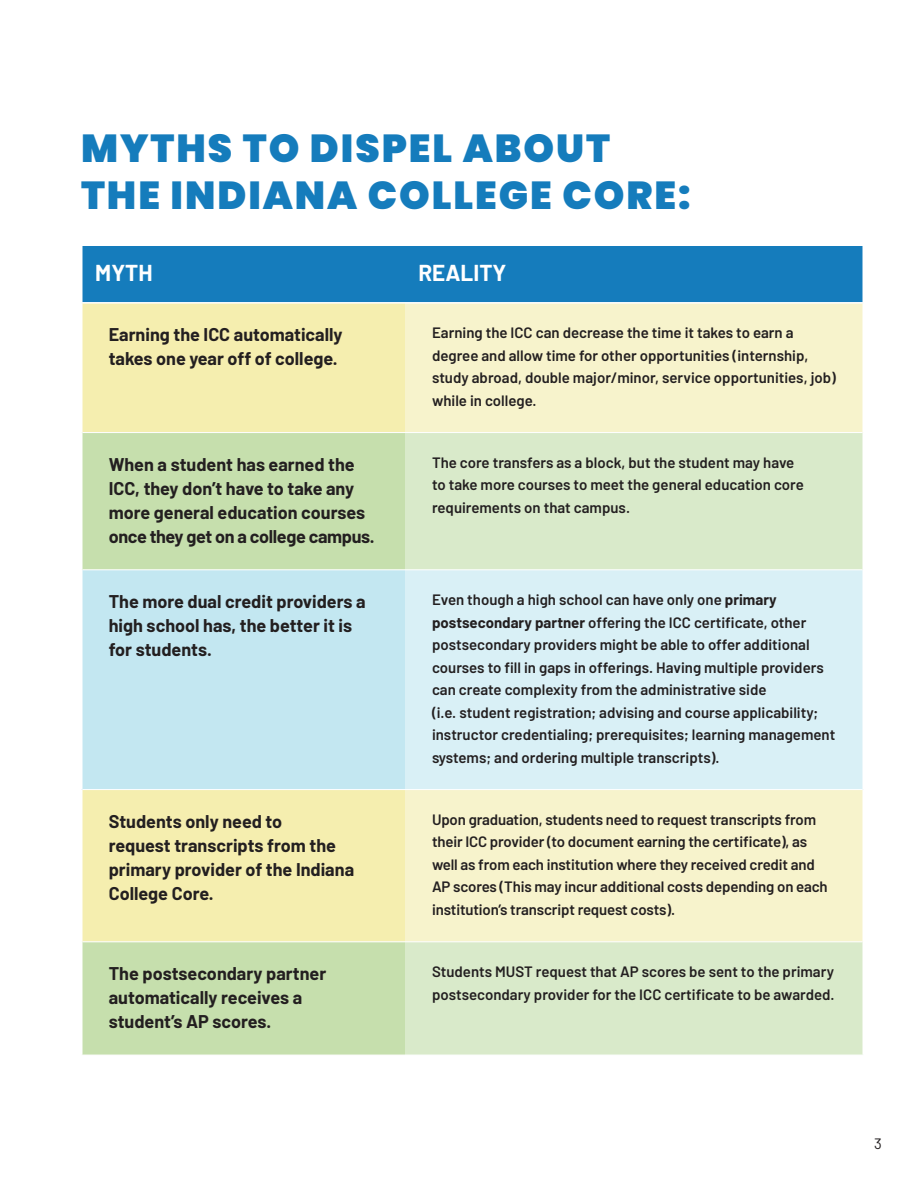
<style>
.page{position:relative;width:918px;height:1188px;background:#fff}
.page>*{position:absolute;margin:0;border:0;box-sizing:border-box;transform-origin:0 0}
.Headline{font:900 39px "Poppins";letter-spacing:.05em;color:#157cbc}
.subhead{font:700 22.5px "Barlow";color:#fff}
.Body{font:700 18px/24px "Barlow";color:#231f20}
.Body-2{font:600 15px/22.5px "Barlow";color:#231f20}
.t1{font:15px "Barlow";color:#231f20}
.s1{font-weight:700}
</style>
<div class="page">
<div style="left:82px;top:246px;width:780px;height:56px;background:#157cbc"></div>
<div style="left:82px;top:304px;width:323px;height:128px;background:#f5eeaf"></div>
<div style="left:405px;top:304px;width:457px;height:128px;background:#f7f3cc"></div>
<svg style="left:82px;top:433px;width:323px;height:622px;background:#d7e4ae"></svg>
<svg style="left:405px;top:433px;width:457px;height:622px;background:#e4edca"></svg>
<div style="left:82px;top:570px;width:323px;height:220px;background:#c3e7f1"></div>
<div style="left:405px;top:570px;width:458px;height:220px;background:#d9f0f6"></div>
<hr style="left:862px;top:570px;width:2px;height:220px;background:#fff">
<hr style="left:82px;top:569px;width:323px;height:1px;background:#fff">
<hr style="left:405px;top:569px;width:457px;height:1px;background:#fff">
<hr style="left:82px;top:789px;width:323px;height:1px;background:#fff">
<hr style="left:405px;top:789px;width:457px;height:1px;background:#fff">
<hr style="left:82px;top:941px;width:323px;height:1px;background:#fff">
<hr style="left:405px;top:941px;width:457px;height:1px;background:#fff">
<p class="Headline" style="left:81px;top:126px;width:531px">MYTHS TO DISPEL ABOUT</p>
<p class="Headline" style="left:81px;top:173px;width:611px">THE INDIANA COLLEGE CORE:</p>
<p class="subhead" style="left:95px;top:256px;width:59px">MYTH</p>
<p class="subhead" style="left:418px;top:256px;width:89px">REALITY</p>
<p class="Body" style="left:109px;top:321px;width:235px">Earning the ICC automatically takes one year off of college.</p>
<p class="Body-2" style="left:432px;top:320px;width:405px">Earning the ICC can decrease the time it takes to earn a degree and allow time for other opportunities (internship, study abroad, double major/minor, service opportunities, job) while in college.</p>
<p class="Body" style="left:109px;top:451px;width:267px">When a student has earned the<br>ICC, they don’t have to take any more general education courses once they get on a college campus.</p>
<p class="Body-2" style="left:432px;top:450px;width:373px">The core transfers as a block, but the student may have to take more courses to meet the general education core requirements on that campus.</p>
<p class="Body" style="left:109px;top:588px;width:258px">The more dual credit providers a high school has, the better it is for students.</p>
<p class="Body-2" style="left:432px;top:587px;width:405px">Even though a high school can have only one <span class="s1">primary postsecondary partner</span> offering the ICC certificate, other postsecondary providers might be able to offer additional courses to fill in gaps in offerings. Having multiple providers can create complexity from the administrative side<br>(i.e. student registration; advising and course applicability; instructor credentialing; prerequisites; learning management systems; and ordering multiple transcripts).</p>
<p class="Body" style="left:109px;top:808px;width:247px">Students only need to<br>request transcripts from the primary provider of the Indiana<br>College Core.</p>
<p class="Body-2" style="left:432px;top:807px;width:397px">Upon graduation, students need to request transcripts from their ICC provider (to document earning the certificate), as well as from each institution where they received credit and AP scores (This may incur additional costs depending on each institution’s transcript request costs).</p>
<p class="Body" style="left:109px;top:960px;width:219px">The postsecondary partner automatically receives a student’s AP scores.</p>
<p class="Body-2" style="left:432px;top:959px;width:404px">Students MUST request that AP scores be sent to the primary postsecondary provider for the ICC certificate to be awarded.</p>
<p class="t1" style="left:874px;top:1133px;width:9px">3</p>
</div>
